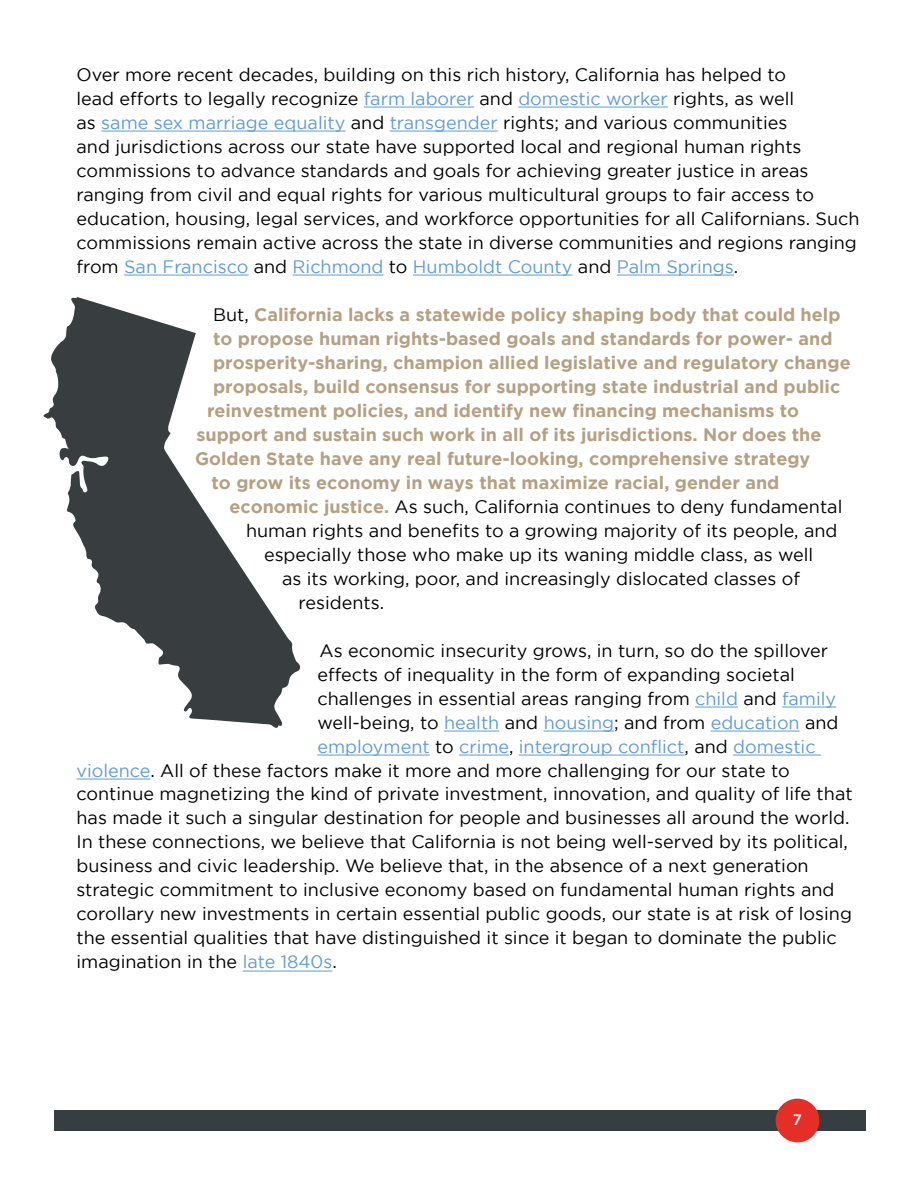
<style>
.page{position:relative;width:918px;height:1188px;background:#fff}
.page>*{position:absolute;margin:0;border:0;box-sizing:border-box;transform-origin:0 0}
.t1{font:18px/24px "Gotham";color:#000}
.t2{font:700 18px "Gotham";color:#b5a082}
.t3{font:18px "Gotham";color:#5f9bd3}
.t4{font:500 15px "Gotham";color:#fff}
.s1{color:#5f9bd3}
.s2{font-weight:400;color:#000}
.s3{font-weight:700;color:#b5a082}
.s4{color:#000}
</style>
<div class="page">
<div style="left:54px;top:1110px;width:811px;height:21px;background:#373e41"></div>
<div style="left:776px;top:1099px;width:43px;height:43px;background:#e52f26;border-radius:50%"></div>
<hr style="left:364px;top:107px;width:110px;height:1px;background:#5f9bd3">
<hr style="left:518px;top:107px;width:150px;height:1px;background:#5f9bd3">
<hr style="left:101px;top:131px;width:244px;height:1px;background:#5f9bd3">
<hr style="left:390px;top:131px;width:108px;height:1px;background:#5f9bd3">
<hr style="left:124px;top:275px;width:124px;height:1px;background:#5f9bd3">
<hr style="left:293px;top:275px;width:91px;height:1px;background:#5f9bd3">
<hr style="left:413px;top:275px;width:160px;height:1px;background:#5f9bd3">
<hr style="left:617px;top:275px;width:117px;height:1px;background:#5f9bd3">
<hr style="left:695px;top:707px;width:43px;height:1px;background:#5f9bd3">
<hr style="left:782px;top:707px;width:54px;height:1px;background:#5f9bd3">
<hr style="left:444px;top:731px;width:55px;height:1px;background:#5f9bd3">
<hr style="left:544px;top:731px;width:70px;height:1px;background:#5f9bd3">
<hr style="left:711px;top:731px;width:89px;height:1px;background:#5f9bd3">
<hr style="left:317px;top:755px;width:113px;height:1px;background:#5f9bd3">
<hr style="left:459px;top:755px;width:50px;height:1px;background:#5f9bd3">
<hr style="left:519px;top:755px;width:165px;height:1px;background:#5f9bd3">
<hr style="left:733px;top:755px;width:88px;height:1px;background:#5f9bd3">
<hr style="left:76px;top:779px;width:74px;height:1px;background:#5f9bd3">
<hr style="left:243px;top:971px;width:89px;height:1px;background:#5f9bd3">
<svg style="left:43px;top:297px;width:257px;height:431px"></svg>
<p class="t1" style="left:76px;top:62px;width:784px">Over more recent decades, building on this rich history, California has helped to<br>lead efforts to legally recognize <span class="s1">farm laborer</span> and <span class="s1">domestic worker</span> rights, as well<br>as <span class="s1">same sex marriage equality</span> and <span class="s1">transgender</span> rights; and various communities<br>and jurisdictions across our state have supported local and regional human rights commissions to advance standards and goals for achieving greater justice in areas ranging from civil and equal rights for various multicultural groups to fair access to education, housing, legal services, and workforce opportunities for all Californians. Such commissions remain active across the state in diverse communities and regions ranging from <span class="s1">San Francisco</span> and <span class="s1">Richmond</span> to <span class="s1">Humboldt County</span> and <span class="s1">Palm Springs</span>.</p>
<p class="t2" style="left:213px;top:304px;width:629px"><span class="s2">But,</span> California lacks a statewide policy shaping body that could help</p>
<p class="t2" style="left:213px;top:328px;width:621px">to propose human rights-based goals and standards for power- and</p>
<p class="t2" style="left:213px;top:352px;width:639px">prosperity-sharing, champion allied legislative and regulatory change</p>
<p class="t2" style="left:213px;top:376px;width:629px">proposals, build consensus for supporting state industrial and public</p>
<p class="t2" style="left:207px;top:400px;width:594px">reinvestment policies, and identify new financing mechanisms to</p>
<p class="t2" style="left:197px;top:424px;width:627px">support and sustain such work in all of its jurisdictions. Nor does the</p>
<p class="t2" style="left:195px;top:448px;width:617px">Golden State have any real future-looking, comprehensive strategy</p>
<p class="t2" style="left:212px;top:472px;width:569px">to grow its economy in ways that maximize racial, gender and</p>
<p class="t1" style="left:230px;top:494px;width:614px"><span class="s3">economic justice.</span> As such, California continues to deny fundamental</p>
<p class="t1" style="left:246px;top:518px;width:593px">human rights and benefits to a growing majority of its people, and</p>
<p class="t1" style="left:264px;top:542px;width:551px">especially those who make up its waning middle class, as well</p>
<p class="t1" style="left:282px;top:566px;width:520px">as its working, poor, and increasingly dislocated classes of</p>
<p class="t1" style="left:299px;top:590px;width:87px">residents.</p>
<p class="t1" style="left:320px;top:638px;width:510px">As economic insecurity grows, in turn, so do the spillover</p>
<p class="t1" style="left:317px;top:662px;width:479px">effects of inequality in the form of expanding societal</p>
<p class="t1" style="left:317px;top:686px;width:520px">challenges in essential areas ranging from <span class="s1">child</span> and <span class="s1">family</span></p>
<p class="t1" style="left:317px;top:710px;width:523px">well-being, to <span class="s1">health</span> and <span class="s1">housing</span>; and from <span class="s1">education</span> and</p>
<p class="t3" style="left:317px;top:736px;width:500px">employment <span class="s4">to</span> crime<span class="s4">,</span> intergroup conflict<span class="s4">, and</span> domestic</p>
<p class="t1" style="left:77px;top:758px;width:715px"><span class="s1">violence</span>. All of these factors make it more and more challenging for our state to</p>
<p class="t1" style="left:77px;top:782px;width:778px">continue magnetizing the kind of private investment, innovation, and quality of life that</p>
<p class="t1" style="left:77px;top:806px;width:775px">has made it such a singular destination for people and businesses all around the world.</p>
<p class="t1" style="left:77px;top:830px;width:773px">In these connections, we believe that California is not being well-served by its political,</p>
<p class="t1" style="left:77px;top:854px;width:734px">business and civic leadership. We believe that, in the absence of a next generation</p>
<p class="t1" style="left:77px;top:878px;width:759px">strategic commitment to inclusive economy based on fundamental human rights and</p>
<p class="t1" style="left:77px;top:902px;width:777px">corollary new investments in certain essential public goods, our state is at risk of losing</p>
<p class="t1" style="left:77px;top:926px;width:762px">the essential qualities that have distinguished it since it began to dominate the public</p>
<p class="t1" style="left:77px;top:950px;width:262px">imagination in the <span class="s1">late 1840s</span>.</p>
<p class="t4" style="left:793px;top:1111px;width:11px">7</p>
</div>
